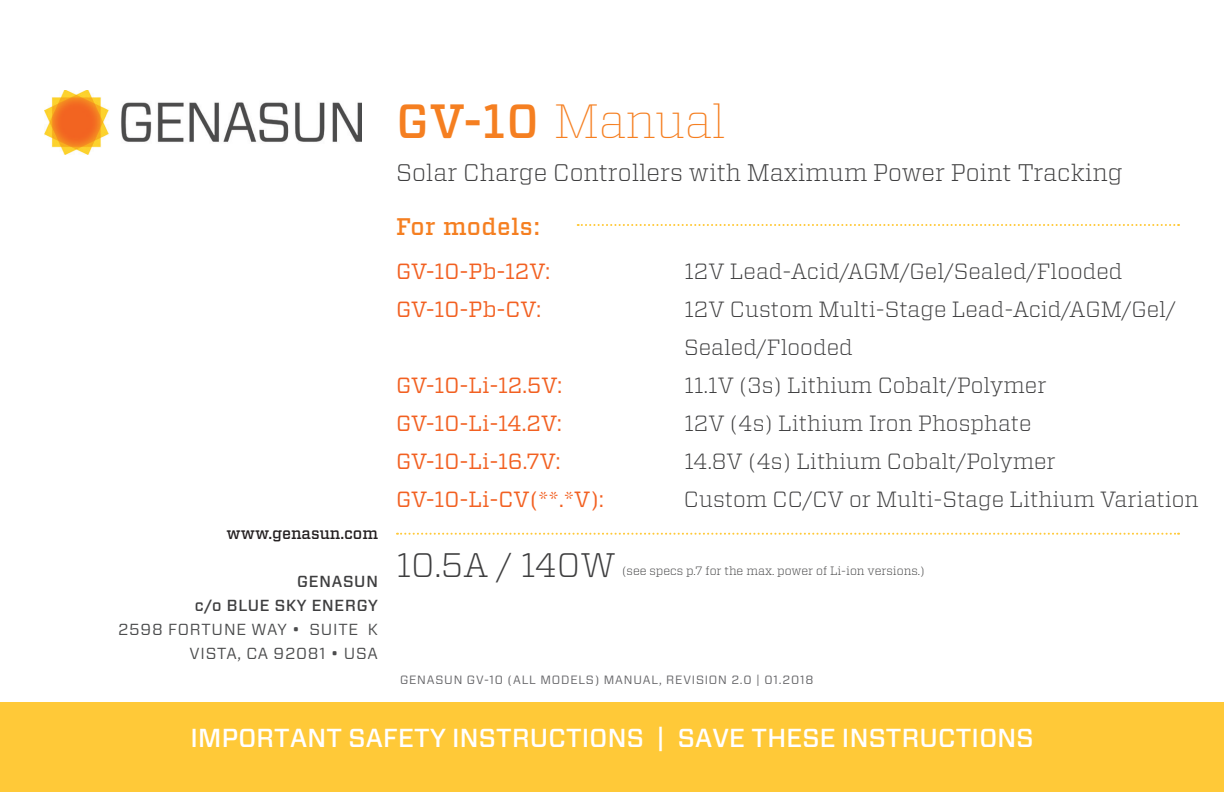
<style>
.page{position:relative;width:1224px;height:792px;background:#fff}
.page>*{position:absolute;margin:0;border:0;box-sizing:border-box;transform-origin:0 0}
.t1{font:100 48px "Vitesse";letter-spacing:-.02em;color:#f57f21}
.t2{font:300 34px "Vitesse";color:#3e3e3f}
.LED_blink{font:500 26px "Forza";letter-spacing:.01em;color:#fff}
.t3{font:300 24px "Vitesse";color:#3e3e3f}
.t4{font:500 24px "Vitesse";letter-spacing:.02em;color:#f57f21}
.t5{font:300 22px/38px "Vitesse";color:#3e3e3f}
.t6{font:22px "Vitesse";color:#f26021}
.t7{font:16px "Forza";letter-spacing:.05em;color:#4b4c4d}
.t8{font:500 16px "Forza";letter-spacing:.05em;color:#3e3e3f}
.t9{font:500 16px "Vitesse";color:#231f20}
.t10{font:12px "Forza";letter-spacing:.07em;color:#636366}
.t11{font:300 12px "Vitesse";color:#3e3e3f}
.s1{font-weight:500}
</style>
<div class="page">
<div style="left:0;top:702px;width:1224px;height:90px;background:#ffc938"></div>
<svg style="left:578px;top:224px;width:601px;height:2px"></svg>
<img style="left:44px;top:90px;width:317px;height:64px">
<svg style="left:397px;top:533px;width:782px;height:2px"></svg>
<p class="t1" style="left:396px;top:88px;width:331px"><span class="s1">GV-10</span> Manual</p>
<p class="t3" style="left:396px;top:156px;width:728px">Solar Charge Controllers with Maximum Power Point Tracking</p>
<p class="t4" style="left:396px;top:211px;width:145px">For models:</p>
<p class="t9" style="left:226px;top:523px;width:153px">www.genasun.com</p>
<p class="t8" style="left:297px;top:571px;width:82px">GENASUN</p>
<p class="t8" style="left:195px;top:595px;width:185px">c/o BLUE SKY ENERGY</p>
<p class="t7" style="left:118px;top:618px;width:261px">2598 FORTUNE WAY • SUITE K</p>
<p class="t7" style="left:190px;top:642px;width:190px">VISTA, CA 92081 • USA</p>
<p class="t6" style="left:396px;top:256px;width:156px">GV-10-Pb-12V:</p>
<p class="t5" style="left:684px;top:251px;width:440px">12V Lead-Acid/AGM/Gel/Sealed/Flooded</p>
<p class="t6" style="left:396px;top:294px;width:147px">GV-10-Pb-CV:</p>
<p class="t5" style="left:684px;top:289px;width:494px">12V Custom Multi-Stage Lead-Acid/AGM/Gel/<br>Sealed/Flooded</p>
<p class="t6" style="left:396px;top:370px;width:167px">GV-10-Li-12.5V:</p>
<p class="t5" style="left:684px;top:365px;width:364px">11.1V (3s) Lithium Cobalt/Polymer</p>
<p class="t6" style="left:396px;top:408px;width:167px">GV-10-Li-14.2V:</p>
<p class="t5" style="left:684px;top:403px;width:349px">12V (4s) Lithium Iron Phosphate</p>
<p class="t6" style="left:396px;top:446px;width:166px">GV-10-Li-16.7V:</p>
<p class="t5" style="left:684px;top:441px;width:373px">14.8V (4s) Lithium Cobalt/Polymer</p>
<p class="t6" style="left:396px;top:484px;width:209px">GV-10-Li-CV(**.*V):</p>
<p class="t5" style="left:684px;top:479px;width:516px">Custom CC/CV or Multi-Stage Lithium Variation</p>
<p class="t2" style="left:396px;top:542px;width:221px">10.5A / 140W</p>
<p class="t11" style="left:622px;top:563px;width:304px">(see specs p.7 for the max. power of Li-ion versions.)</p>
<p class="t10" style="left:400px;top:671px;width:415px">GENASUN GV-10 (ALL MODELS) MANUAL, REVISION 2.0 | 01.2018</p>
<p class="LED_blink" style="left:191px;top:721px;width:844px">IMPORTANT SAFETY INSTRUCTIONS | SAVE THESE INSTRUCTIONS</p>
</div>
